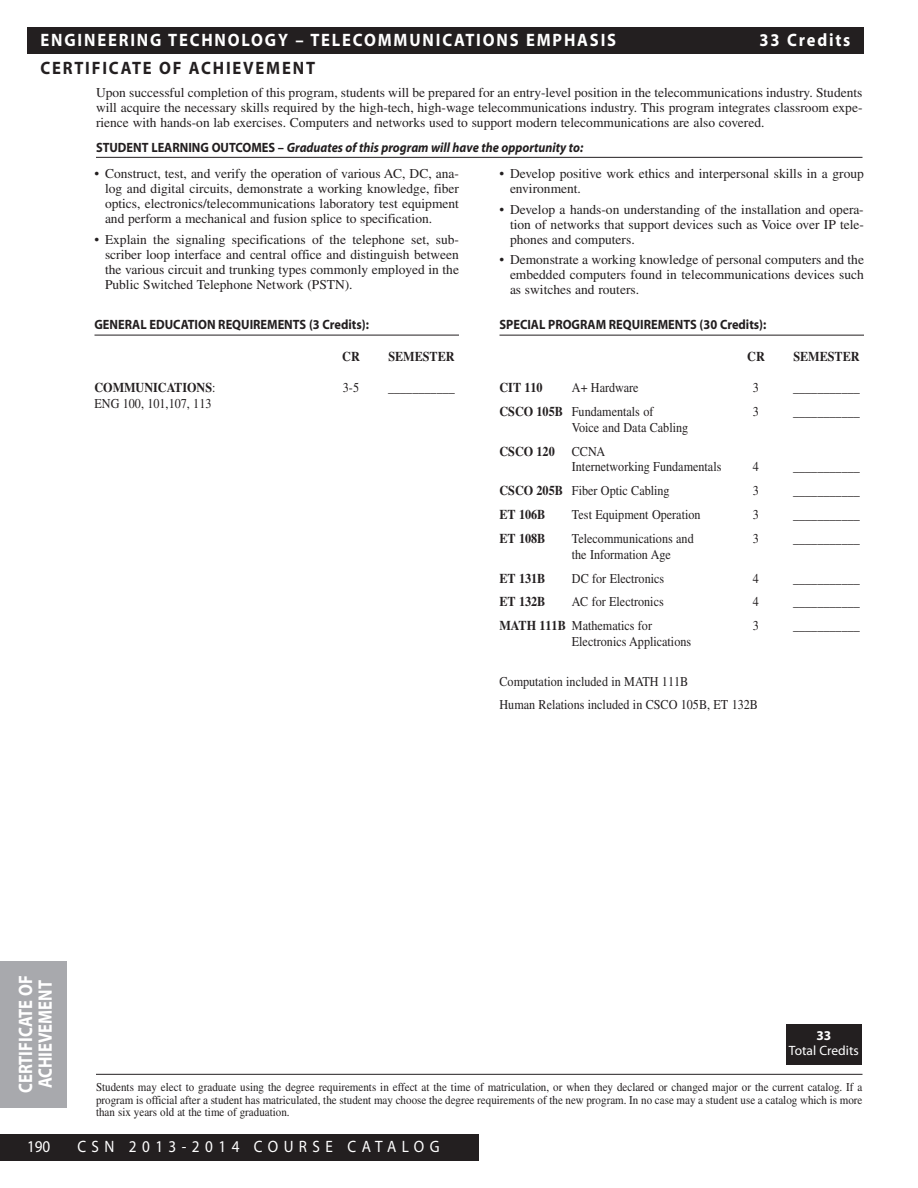
<style>
.page{position:relative;width:918px;height:1188px;background:#fff}
.page>*{position:absolute;margin:0;border:0;box-sizing:border-box;transform-origin:0 0}
.t1{font:700 19.5px/19.5px "Myriad";color:#fff;scale:.85 1}
.t2{font:700 18px "Myriad";letter-spacing:.11em;color:#fff;scale:.92 1}
.t3{font:700 18px "Myriad";letter-spacing:.11em;color:#231f20;scale:.92 1}
.t4{font:16.5px "Myriad";letter-spacing:.36em;color:#fff;scale:.92 1}
.t5{font:13.5px/15px "Times";color:#231f20;text-align:justify}
.t6{font:13.5px/15.8px "Times";color:#231f20;scale:.9 1}
.t7{font:700 13.5px "Myriad";color:#231f20;scale:.92 1}
.t8{font:700 13.5px "Times";color:#231f20;scale:.9 1}
.t9{font:italic 700 13.5px "Myriad";color:#231f20;scale:.92 1}
.t10{font:13.5px "Myriad";color:#fff}
.t11{font:700 13.5px "Myriad";color:#fff}
.t12{font:12px/12.8px "Times";color:#231f20;text-align:justify;scale:.92 1}
.s1{font-style:normal}
.s2{font-weight:400}
.s3{font-weight:700}
</style>
<div class="page">
<div style="left:27px;top:27px;width:837px;height:27px;background:#231f20"></div>
<div style="left:0;top:1134px;width:479px;height:27px;background:#231f20"></div>
<hr style="left:96px;top:1074px;width:766px;height:1px;background:#231f20">
<div style="left:0;top:961px;width:68px;height:147px;background:#a8a9ad"></div>
<div style="left:786px;top:1024px;width:76px;height:40px;background:#231f20"></div>
<hr style="left:500px;top:335px;width:364px;height:1px;background:#231f20">
<hr style="left:94px;top:335px;width:365px;height:1px;background:#231f20">
<hr style="left:96px;top:157px;width:766px;height:1px;background:#231f20">
<h2 class="t2" style="left:41px;top:33px;width:627px">ENGINEERING TECHNOLOGY – TELECOMMUNICATIONS EMPHASIS</h2>
<h2 class="t2" style="left:760px;top:33px;width:100px">33 Credits</h2>
<h2 class="t3" style="left:41px;top:61px;width:300px">CERTIFICATE OF ACHIEVEMENT</h2>
<p class="t5" style="left:96px;top:87px;width:768px">Upon successful completion of this program, students will be prepared for an entry-level position in the telecommunications industry. Students will acquire the necessary skills required by the high-tech, high-wage telecommunications industry. This program integrates classroom expe&shy;rience with hands-on lab exercises. Computers and networks used to support modern telecommunications are also covered.</p>
<p class="t9" style="left:96px;top:142px;width:531px"><span class="s1">STUDENT LEARNING OUTCOMES –</span> Graduates of this program will have the opportunity to:</p>
<p class="t5" style="left:105px;top:168px;width:356px;text-indent:-11px">• Construct, test, and verify the operation of various AC, DC, ana&shy;log and digital circuits, demonstrate a working knowledge, fiber optics, electronics/telecommunications laboratory test equipment and perform a mechanical and fusion splice to specification.</p>
<p class="t5" style="left:105px;top:233px;width:356px;text-indent:-11px">• Explain the signaling specifications of the telephone set, sub&shy;scriber loop interface and central office and distinguish between the various circuit and trunking types commonly employed in the Public Switched Telephone Network (PSTN).</p>
<p class="t5" style="left:510px;top:168px;width:356px;text-indent:-11px">• Develop positive work ethics and interpersonal skills in a group environment.</p>
<p class="t5" style="left:510px;top:203px;width:356px;text-indent:-11px">• Develop a hands-on understanding of the installation and opera&shy;tion of networks that support devices such as Voice over IP tele&shy;phones and computers.</p>
<p class="t5" style="left:510px;top:253px;width:356px;text-indent:-11px">• Demonstrate a working knowledge of personal computers and the embedded computers found in telecommunications devices such as switches and routers.</p>
<p class="t7" style="left:95px;top:320px;width:300px">GENERAL EDUCATION REQUIREMENTS (3 Credits):</p>
<p class="t8" style="left:342px;top:352px;width:21px">CR</p>
<p class="t8" style="left:388px;top:352px;width:75px">SEMESTER</p>
<p class="t8" style="left:95px;top:383px;width:136px">COMMUNICATIONS<span class="s2">:</span></p>
<p class="t6" style="left:343px;top:381px;width:19px">3-5</p>
<p class="t6" style="left:388px;top:381px;width:76px">___________</p>
<p class="t6" style="left:95px;top:397px;width:131px">ENG 100, 101,107, 113</p>
<p class="t7" style="left:500px;top:320px;width:292px">SPECIAL PROGRAM REQUIREMENTS (30 Credits):</p>
<p class="t8" style="left:747px;top:352px;width:21px">CR</p>
<p class="t8" style="left:793px;top:352px;width:75px">SEMESTER</p>
<p class="t8" style="left:500px;top:383px;width:49px">CIT 110</p>
<p class="t6" style="left:572px;top:381px;width:76px">A+ Hardware</p>
<p class="t6" style="left:753px;top:381px;width:8px">3</p>
<p class="t6" style="left:793px;top:381px;width:76px">___________</p>
<p class="t6" style="left:500px;top:405px;width:173px"><span class="s3">CSCO 105B</span> Fundamentals of</p>
<p class="t6" style="left:753px;top:405px;width:8px">3</p>
<p class="t6" style="left:793px;top:405px;width:76px">___________</p>
<p class="t6" style="left:572px;top:421px;width:131px">Voice and Data Cabling</p>
<p class="t8" style="left:500px;top:447px;width:63px">CSCO 120</p>
<p class="t6" style="left:572px;top:445px;width:168px">CCNA<br>Internetworking Fundamentals</p>
<p class="t6" style="left:753px;top:460px;width:8px">4</p>
<p class="t6" style="left:793px;top:460px;width:76px">___________</p>
<p class="t6" style="left:500px;top:484px;width:191px"><span class="s3">CSCO 205B</span> Fiber Optic Cabling</p>
<p class="t6" style="left:753px;top:484px;width:8px">3</p>
<p class="t8" style="left:500px;top:510px;width:52px">ET 106B</p>
<p class="t6" style="left:572px;top:508px;width:144px">Test Equipment Operation</p>
<p class="t6" style="left:753px;top:508px;width:8px">3</p>
<p class="t8" style="left:500px;top:534px;width:52px">ET 108B</p>
<p class="t6" style="left:572px;top:532px;width:137px">Telecommunications and</p>
<p class="t6" style="left:753px;top:532px;width:8px">3</p>
<p class="t6" style="left:572px;top:548px;width:112px">the Information Age</p>
<p class="t8" style="left:500px;top:573px;width:52px">ET 131B</p>
<p class="t6" style="left:572px;top:572px;width:104px">DC for Electronics</p>
<p class="t6" style="left:753px;top:572px;width:8px">4</p>
<p class="t8" style="left:500px;top:597px;width:52px">ET 132B</p>
<p class="t6" style="left:572px;top:595px;width:104px">AC for Electronics</p>
<p class="t6" style="left:753px;top:595px;width:8px">4</p>
<p class="t6" style="left:500px;top:619px;width:171px"><span class="s3">MATH 111B</span> Mathematics for</p>
<p class="t6" style="left:753px;top:619px;width:8px">3</p>
<p class="t6" style="left:572px;top:635px;width:134px">Electronics Applications</p>
<p class="t6" style="left:500px;top:671px;width:289px;line-height:23.9px">Computation included in MATH 111B<br>Human Relations included in CSCO 105B, ET 132B</p>
<p class="t6" style="left:793px;top:484px;width:76px">___________</p>
<p class="t6" style="left:793px;top:508px;width:76px">___________</p>
<p class="t6" style="left:793px;top:532px;width:76px">___________</p>
<p class="t6" style="left:793px;top:572px;width:76px">___________</p>
<p class="t6" style="left:793px;top:595px;width:76px">___________</p>
<p class="t6" style="left:793px;top:619px;width:76px">___________</p>
<h1 class="t1" style="left:18px;top:1093px;width:139px;rotate:-90deg">CERTIFICATE OF<br>ACHIEVEMENT</h1>
<p class="t11" style="left:816px;top:1031px;width:16px">33</p>
<p class="t10" style="left:789px;top:1046px;width:71px">Total Credits</p>
<p class="t12" style="left:96px;top:1082px;width:835px">Students may elect to graduate using the degree requirements in effect at the time of matriculation, or when they declared or changed major or the current catalog. If a program is official after a student has matriculated, the student may choose the degree requirements of the new program. In no case may a student use a catalog which is more than six years old at the time of graduation.</p>
<p class="t4" style="left:27px;top:1141px;width:27px">190</p>
<p class="t4" style="left:77px;top:1141px;width:395px">CSN 2013-2014 COURSE CATALOG</p>
</div>
